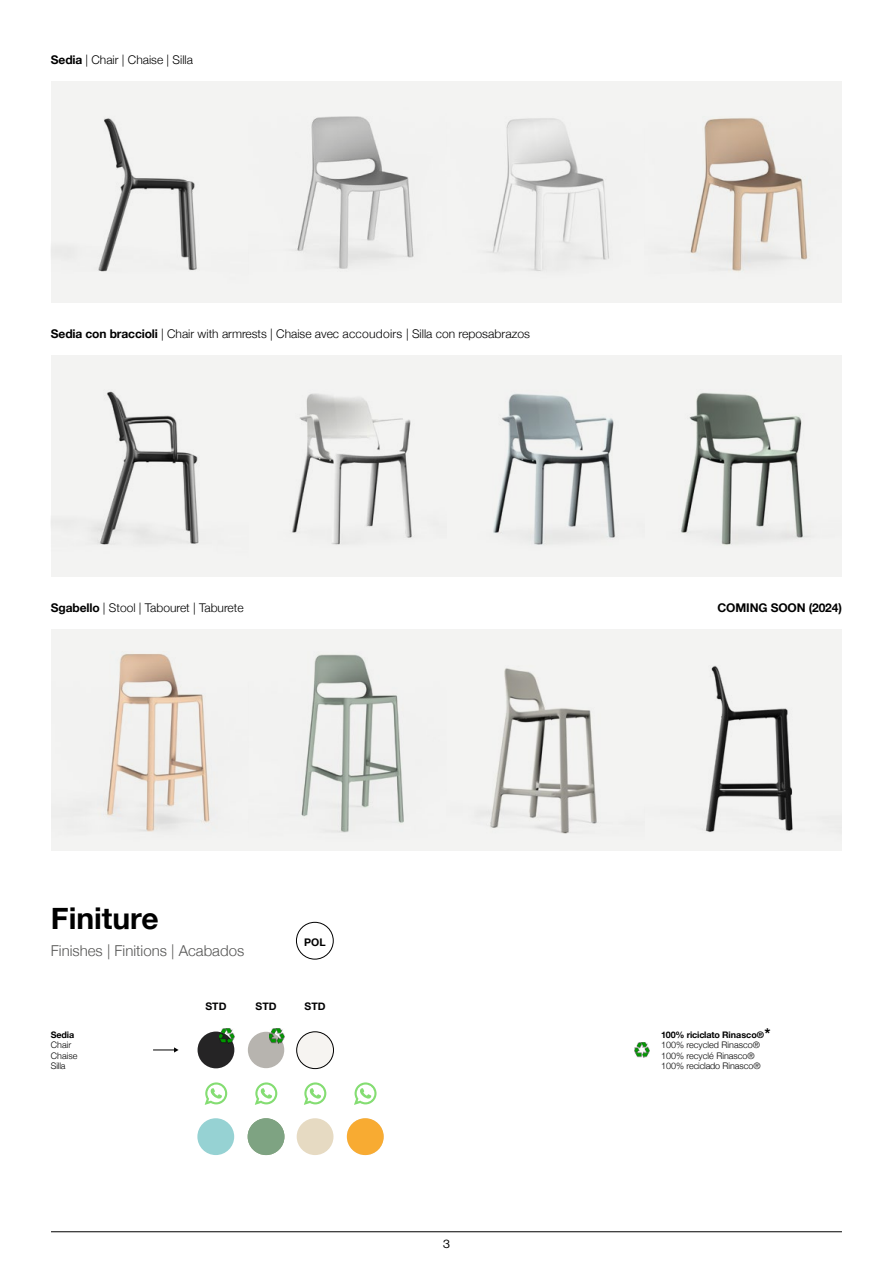
<style>
.page{position:relative;width:893px;height:1263px;background:#fff}
.page>*{position:absolute;margin:0;border:0;box-sizing:border-box;transform-origin:0 0}
.t1{font:700 30px "Helvetica Neue";color:#000}
.t2{font:300 15px "Helvetica Neue";color:#575756}
.t3{font:700 15px "Helvetica Neue";color:#000}
.t4{font:300 12px "Helvetica Neue";color:#000}
.t5{font:700 12px "Helvetica Neue";letter-spacing:-.01em;color:#000}
.t6{font:12px "Haas Grot Disp 55 Roman";color:#000}
.t7{font:700 10.5px "Helvetica Neue";color:#020203}
.t8{font:700 10.5px "Helvetica Neue";color:#000}
.t9{font:300 9px/10.5px "Helvetica Neue";color:#000}
.t10{font:700 9px "Helvetica Neue";letter-spacing:-.02em;color:#000}
.s1{font-weight:700}
.s2{color:#020203}
</style>
<div class="page">
<hr style="left:51px;top:1231px;width:791px;height:1px;background:#000">
<div style="left:51px;top:82px;width:791px;height:221px;background:#f3f3f2"></div>
<img style="left:488px;top:118px;width:320px;height:154px">
<img style="left:98px;top:118px;width:99px;height:154px">
<img style="left:295px;top:116px;width:119px;height:153px">
<div style="left:51px;top:355px;width:791px;height:222px;background:#f3f3f2"></div>
<img style="left:292px;top:393px;width:516px;height:152px">
<img style="left:93px;top:391px;width:106px;height:154px">
<img style="left:446px;top:629px;width:396px;height:221px">
<img style="left:51px;top:629px;width:395px;height:215px">
<img style="left:634px;top:1043px;width:15px;height:15px">
<div style="left:297px;top:1118px;width:36px;height:37px;background:#e6dac2;border-radius:50%"></div>
<div style="left:197px;top:1118px;width:37px;height:37px;background:#96d2d3;border-radius:50%"></div>
<img style="left:248px;top:1118px;width:36px;height:37px;border-radius:18px">
<img style="left:347px;top:1118px;width:37px;height:37px;border-radius:18px">
<img style="left:297px;top:1032px;width:36px;height:36px;border-radius:18px">
<div style="left:296px;top:1031px;width:38px;height:38px;border:1px solid #000;border-radius:50%"></div>
<svg style="left:205px;top:1082px;width:22px;height:23px"></svg>
<div style="left:198px;top:1031px;width:36px;height:37px;background:#252425;border-radius:50%"></div>
<div style="left:248px;top:1032px;width:36px;height:36px;background:#b7b4af;border-radius:50%"></div>
<img style="left:219px;top:1028px;width:15px;height:15px">
<img style="left:269px;top:1028px;width:15px;height:15px">
<svg style="left:153px;top:1047px;width:26px;height:5px"></svg>
<svg style="left:255px;top:1082px;width:22px;height:23px"></svg>
<svg style="left:304px;top:1082px;width:22px;height:23px"></svg>
<svg style="left:354px;top:1082px;width:23px;height:23px"></svg>
<div style="left:296px;top:922px;width:37px;height:37px;border:1px solid #000;border-radius:50%"></div>
<p class="t4" style="left:51px;top:53px;width:144px"><span class="s1">Sedia</span> | Chair | Chaise | Silla</p>
<p class="t4" style="left:51px;top:326px;width:481px"><span class="s1">Sedia con braccioli</span> | Chair with armrests | Chaise avec <span class="s2">accoudoirs</span> | Silla con <span class="s2">reposabrazos</span></p>
<p class="t4" style="left:51px;top:600px;width:194px"><span class="s1">Sgabello</span> | Stool | Tabouret | Taburete</p>
<p class="t5" style="left:717px;top:600px;width:126px">COMING SOON (2024)</p>
<h1 class="t1" style="left:51px;top:900px;width:109px">Finiture</h1>
<p class="t2" style="left:51px;top:941px;width:195px">Finishes | Finitions | Acabados</p>
<p class="t8" style="left:304px;top:935px;width:23px">POL</p>
<p class="t7" style="left:205px;top:999px;width:23px">STD</p>
<p class="t7" style="left:256px;top:999px;width:23px">STD</p>
<p class="t7" style="left:305px;top:999px;width:23px">STD</p>
<p class="t10" style="left:51px;top:1029px;width:25px">Sedia</p>
<p class="t3" style="left:764px;top:1025px;width:8px">*</p>
<p class="t9" style="left:51px;top:1039px;width:28px">Chair<br>Chaise<br>Silla</p>
<p class="t10" style="left:661px;top:1029px;width:104px">100% riciclato Rinasco®</p>
<p class="t9" style="left:661px;top:1040px;width:101px">100% recycled Rinasco®<br>100% recyclé Rinasco®<br>100% reciclado Rinasco®</p>
<p class="t6" style="left:443px;top:1237px;width:8px">3</p>
</div>
